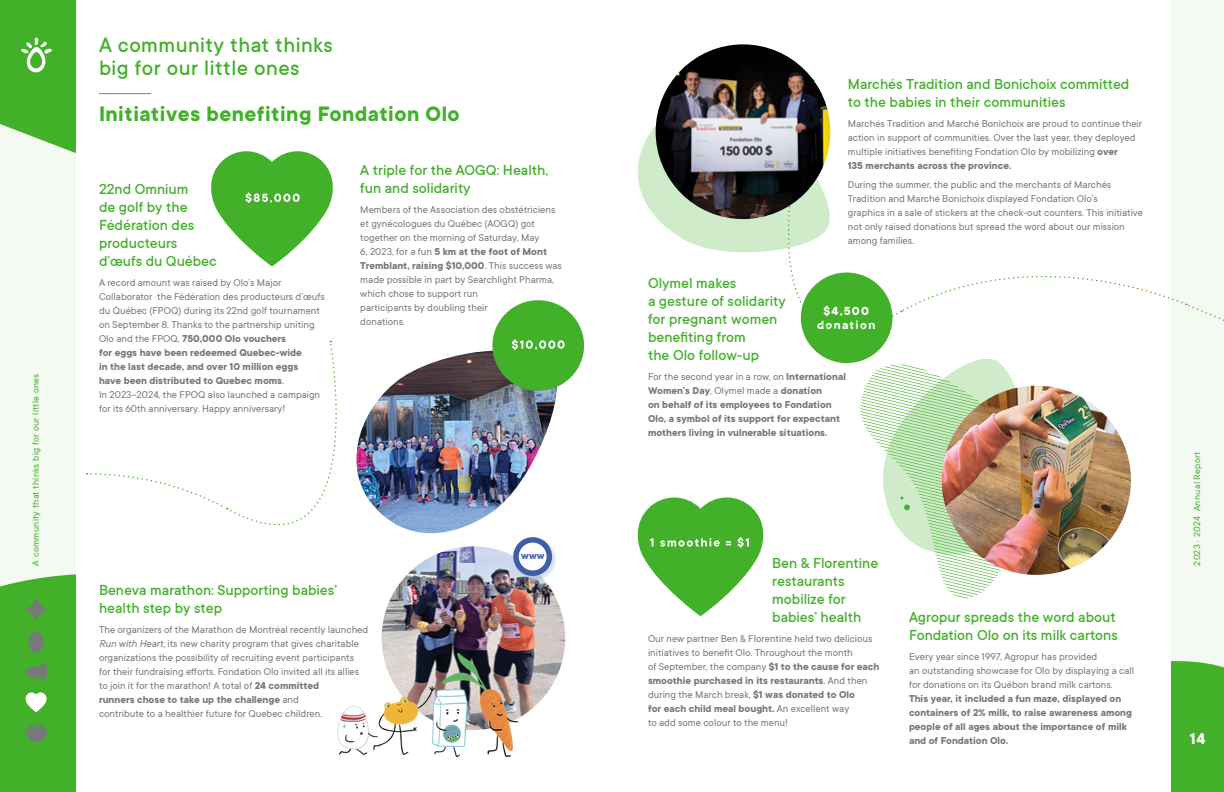
<style>
.page{position:relative;width:1224px;height:792px;background:#fff}
.page>*{position:absolute;margin:0;border:0;box-sizing:border-box;transform-origin:0 0}
.H1-entête-page{font:500 23px/23px "TT Commons";letter-spacing:.02em;color:#43b02a}
.t1{font:700 23px "TT Commons";letter-spacing:.02em;color:#43b02a}
.Folio{font:700 17px "TT Commons";color:#fff}
.t2{font:500 16px/18px "TT Commons";color:#43b02a}
.H4-TitreEncadré{font:700 13px/14px "TT Commons";letter-spacing:.1em;color:#fff;text-align:center}
.TXT{font:11px/14px "TT Commons";color:#77787b}
.TXT-2{font:700 11px/14px "TT Commons";color:#77787b}
.t3{font:700 11px "TT Commons";color:#3f5ea9}
.t4{font:10px "TT Commons";letter-spacing:.03em;color:#43b02a}
.s1{font-weight:700}
.s2{font-style:italic}
.s3{font-weight:400}
</style>
<div class="page">
<div style="left:0;top:0;width:76px;height:792px;background:#f4faf2"></div>
<svg style="left:0;top:0;width:76px;height:153px;background:#55b73f"></svg>
<div style="left:0;top:574px;width:76px;height:218px;background:#43b02a"></div>
<div style="left:1171px;top:0;width:53px;height:792px;background:#f4faf2"></div>
<div style="left:1171px;top:661px;width:53px;height:131px;background:#43b02a"></div>
<svg style="left:21px;top:38px;width:31px;height:34px"></svg>
<svg style="left:24px;top:598px;width:24px;height:23px"></svg>
<svg style="left:28px;top:632px;width:16px;height:20px"></svg>
<svg style="left:25px;top:663px;width:22px;height:17px"></svg>
<svg style="left:24px;top:724px;width:24px;height:18px"></svg>
<svg style="left:26px;top:692px;width:21px;height:20px"></svg>
<hr style="left:99px;top:93px;width:52px;height:1px;background:#43b02a">
<img style="left:364px;top:350px;width:204px;height:184px">
<div style="left:492px;top:300px;width:92px;height:91px;background:#43b02a;border-radius:50%"></div>
<img style="left:382px;top:546px;width:183px;height:184px;border-radius:92px">
<img style="left:337px;top:653px;width:190px;height:105px">
<img style="left:656px;top:44px;width:174px;height:175px;border-radius:87px">
<div style="left:513px;top:537px;width:44px;height:44px;background:#3f5ea9;opacity:.18"></div>
<svg style="left:513px;top:537px;width:39px;height:39px"></svg>
<div style="left:519px;top:543px;width:28px;height:27px;background:#fff;border-radius:50%"></div>
<svg style="left:87px;top:341px;width:277px;height:185px"></svg>
<svg style="left:211px;top:151px;width:122px;height:115px"></svg>
<svg style="left:512px;top:339px;width:53px;height:11px"></svg>
<svg style="left:637px;top:80px;width:587px;height:536px"></svg>
<p class="t4" style="left:30px;top:566px;width:194px;rotate:-90deg">A community that thinks big for our little ones</p>
<p class="H1-entête-page" style="left:99px;top:34px;width:235px">A community that thinks big for our little ones</p>
<h2 class="t1" style="left:99px;top:101px;width:362px">Initiatives benefiting Fondation Olo</h2>
<h3 class="t2" style="left:99px;top:180px;width:119px">22nd Omnium<br>de golf by the<br>Fédération des producteurs d’œufs du Québec</h3>
<p class="TXT" style="left:99px;top:275px;width:227px">A record amount was raised by Olo’s Major Collaborator the Fédération des producteurs d’œufs du Québec (FPOQ) during its 22nd golf tournament on September 8. Thanks to the partnership uniting Olo and the FPOQ, <span class="s1">750,000 Olo vouchers<br>for eggs have been redeemed Quebec-wide<br>in the last decade, and over 10 million eggs<br>have been distributed to Quebec moms</span>.<br>In 2023–2024, the FPOQ also launched a campaign for its 60th anniversary. Happy anniversary!</p>
<h3 class="t2" style="left:360px;top:162px;width:189px">A triple for the AOGQ: Health, fun and solidarity</h3>
<p class="TXT" style="left:360px;top:203px;width:203px">Members of the Association des obstétriciens et gynécologues du Québec (AOGQ) got together on the morning of Saturday, May<br>6, 2023, for a fun <span class="s1">5 km at the foot of Mont Tremblant, raising $10,000</span>. This success was made possible in part by Searchlight Pharma, which chose to support run<br>participants by doubling their<br>donations.</p>
<p class="t3" style="left:521px;top:550px;width:25px">www</p>
<h3 class="t2" style="left:99px;top:581px;width:240px">Beneva marathon: Supporting babies’ health step by step</h3>
<p class="TXT" style="left:99px;top:623px;width:271px">The organizers of the Marathon de Montréal recently launched <span class="s2">Run with Heart</span>, its new charity program that gives charitable organizations the possibility of recruiting event participants for their fundraising efforts. Fondation Olo invited all its allies to join it for the marathon! A total of <span class="s1">24 committed<br>runners chose to take up the challenge</span> and<br>contribute to a healthier future for Quebec children.</p>
<h3 class="t2" style="left:848px;top:76px;width:283px">Marchés Tradition and Bonichoix committed to the babies in their communities</h3>
<p class="TXT" style="left:848px;top:117px;width:296px">Marchés Tradition and Marché Bonichoix are proud to continue their action in support of communities. Over the last year, they deployed multiple initiatives benefiting Fondation Olo by mobilizing <span class="s1">over<br>135 merchants across the province.</span></p>
<p class="TXT" style="left:848px;top:177px;width:297px">During the summer, the public and the merchants of Marchés Tradition and Marché Bonichoix displayed Fondation Olo’s<br>graphics in a sale of stickers at the check-out counters. This initiative not only raised donations but spread the word about our mission among families.</p>
<h3 class="t2" style="left:648px;top:274px;width:139px">Olymel makes<br>a gesture of solidarity for pregnant women benefiting from<br>the Olo follow-up</h3>
<p class="TXT-2" style="left:648px;top:369px;width:199px"><span class="s3">For the second year in a row, on</span> International Women’s Day<span class="s3">, Olymel made a</span> donation<br>on behalf of its employees to Fondation Olo, a symbol of its support for expectant mothers living in vulnerable situations.</p>
<p class="H4-TitreEncadré" style="left:817px;top:305px;width:60px">$4,500 donation</p>
<h3 class="t2" style="left:772px;top:554px;width:108px">Ben &amp; Florentine restaurants mobilize for babies’ health</h3>
<p class="TXT" style="left:648px;top:631px;width:233px">Our new partner Ben &amp; Florentine held two delicious initiatives to benefit Olo. Throughout the month<br>of September, the company <span class="s1">$1 to the cause for each smoothie purchased in its restaurants</span>. And then during the March break, <span class="s1">$1 was donated to Olo<br>for each child meal bought.</span> An excellent way<br>to add some colour to the menu!</p>
<h3 class="t2" style="left:909px;top:608px;width:210px">Agropur spreads the word about<br>Fondation Olo on its milk cartons</h3>
<p class="TXT-2" style="left:909px;top:650px;width:227px"><span class="s3">Every year since 1997, Agropur has provided<br>an outstanding showcase for Olo by displaying a call for donations on its Québon brand milk cartons.<br></span>This year, it included a fun maze, displayed on containers of 2% milk, to raise awareness among people of all ages about the importance of milk and of Fondation Olo.</p>
<p class="t4" style="left:1192px;top:566px;width:116px;rotate:-90deg">2023 . 2024 Annual Report</p>
<p class="Folio" style="left:1190px;top:730px;width:17px">14</p>
</div>
